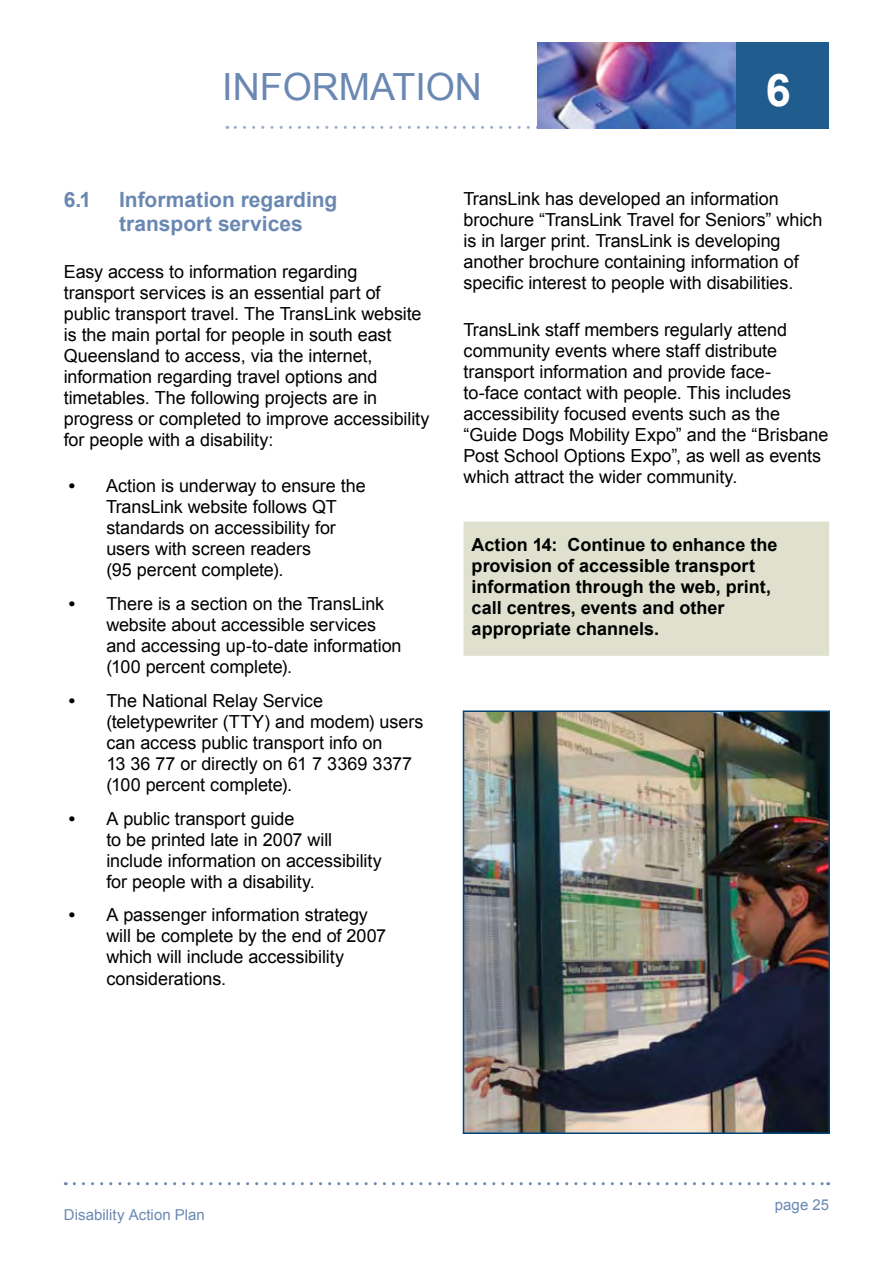
<style>
.page{position:relative;width:893px;height:1263px;background:#fff}
.page>*{position:absolute;margin:0;border:0;box-sizing:border-box;transform-origin:0 0}
.t1{font:700 45px "Arial";color:#fff}
.t2{font:37.5px "Arial";color:#6a88b2}
.t3{font:700 21px/24px "Arial";color:#6a88b2}
.t4{font:18px/21px "Arial";letter-spacing:-.005em;color:#000}
.t5{font:700 18px/21px "Arial";color:#000}
.t6{font:15px "Arial";color:#6a88b2}
.s1{font-weight:700}
</style>
<div class="page">
<svg style="left:74px;top:1182px;width:755px;height:3px"></svg>
<svg style="left:227px;top:126px;width:311px;height:3px"></svg>
<div style="left:735px;top:43px;width:94px;height:86px;background:#215c8f"></div>
<img style="left:538px;top:43px;width:198px;height:86px">
<div style="left:463px;top:521px;width:366px;height:135px;background:#dfe1ce;border:2px solid #dfe1ce"></div>
<img style="left:466px;top:713px;width:361px;height:418px">
<div style="left:463px;top:710px;width:367px;height:424px;border:2px solid #00457c"></div>
<h2 class="t2" style="left:222px;top:63px;width:215px">IN FORMATION</h2>
<h1 class="t1" style="left:766px;top:61px;width:27px">6</h1>
<p class="t3" style="left:64px;top:189px;width:29px">6.1</p>
<p class="t3" style="left:119px;top:189px;width:220px">Information regarding transport services</p>
<p class="t4" style="left:64px;top:261px;width:367px">Easy access to information regarding transport services is an essential part of public transport travel. The TransLink website is the main portal for people in south east Queensland to access, via the internet, information regarding travel options and timetables. The following projects are in progress or completed to improve accessibility for people with a disability:</p>
<p class="t4" style="left:106px;top:476px;width:261px;text-indent:-38px"><span class="s1">•</span> Action is underway to ensure the<br>TransLink website follows QT standards on accessibility for users with screen readers<br>(95 percent complete).</p>
<p class="t4" style="left:106px;top:593px;width:297px;text-indent:-38px"><span class="s1">•</span> There is a section on the TransLink website about accessible services and accessing up-to-date information (100 percent complete).</p>
<p class="t4" style="left:106px;top:690px;width:319px;text-indent:-38px"><span class="s1">•</span> The National Relay Service (teletypewriter (TTY) and modem) users can access public transport info on<br>13 36 77 or directly on 61 7 3369 3377 (100 percent complete).</p>
<p class="t4" style="left:106px;top:808px;width:277px;text-indent:-38px"><span class="s1">•</span> A public transport guide<br>to be printed late in 2007 will include information on accessibility for people with a disability.</p>
<p class="t4" style="left:106px;top:905px;width:281px;text-indent:-38px"><span class="s1">•</span> A passenger information strategy will be complete by the end of 2007 which will include accessibility considerations.</p>
<p class="t4" style="left:464px;top:189px;width:360px">TransLink has developed an information brochure “TransLink Travel for Seniors” which is in larger print. TransLink is developing another brochure containing information of specific interest to people with disabilities.</p>
<p class="t4" style="left:464px;top:319px;width:366px">TransLink staff members regularly attend community events where staff distribute transport information and provide face&shy;to-face contact with people. This includes accessibility focused events such as the “Guide Dogs Mobility Expo” and the “Brisbane Post School Options Expo”, as well as events which attract the wider community.</p>
<p class="t5" style="left:472px;top:535px;width:307px">Action 14: Continue to enhance the provision of accessible transport information through the web, print, call centres, events and other appropriate channels.</p>
<p class="t6" style="left:64px;top:1205px;width:143px">Disability Action Plan</p>
<p class="t6" style="left:775px;top:1195px;width:56px">page 25</p>
</div>
